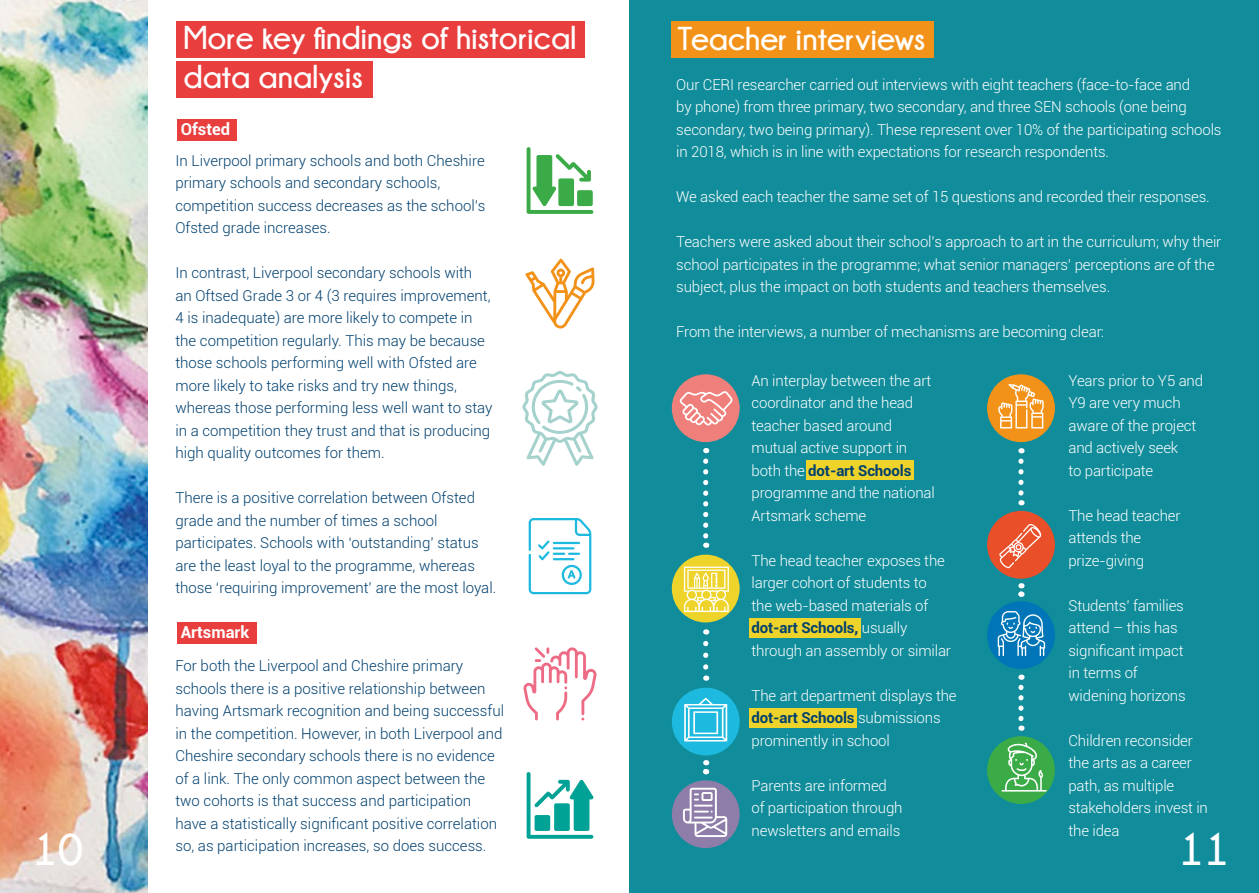
<style>
.page{position:relative;width:1259px;height:893px;background:#fff}
.page>*{position:absolute;margin:0;border:0;box-sizing:border-box;transform-origin:0 0}
.t1{font:700 45px "Champagne&Limousines";color:#fff}
.t2{font:700 33px "Champagne&Limousines";color:#fff}
.t3{font:700 16.5px "Roboto";color:#fff}
.t4{font:300 15px/22.5px "Roboto";letter-spacing:-.01em;color:#fff}
.t5{font:300 15px/22.5px "Roboto";color:#00406f}
.s1{font-weight:700;color:#00406f}
</style>
<div class="page">
<div style="left:177px;top:622px;width:79px;height:22px;background:#e83e3d"></div>
<div style="left:629px;top:0;width:630px;height:893px;background:#108c9a"></div>
<div style="left:749px;top:708px;width:107px;height:20px;background:#eed32a"></div>
<div style="left:749px;top:618px;width:111px;height:19px;background:#eed32a"></div>
<div style="left:806px;top:461px;width:107px;height:19px;background:#eed32a"></div>
<div style="left:177px;top:119px;width:59px;height:21px;background:#e83e3d"></div>
<img style="left:0;top:0;width:147px;height:893px">
<div style="left:177px;top:62px;width:196px;height:36px;background:#e83e3d"></div>
<div style="left:177px;top:22px;width:408px;height:36px;background:#e83e3d"></div>
<div style="left:671px;top:22px;width:262px;height:36px;background:#f39219"></div>
<svg style="left:523px;top:647px;width:74px;height:73px"></svg>
<div style="left:987px;top:736px;width:68px;height:68px;background:#3bab48;border-radius:50%"></div>
<svg style="left:1001px;top:742px;width:45px;height:50px"></svg>
<div style="left:672px;top:374px;width:67px;height:68px;background:#ef7f7a;border-radius:50%"></div>
<svg style="left:680px;top:391px;width:52px;height:34px"></svg>
<div style="left:672px;top:688px;width:67px;height:67px;background:#1db9de;border-radius:50%"></div>
<svg style="left:684px;top:698px;width:43px;height:43px"></svg>
<div style="left:672px;top:780px;width:67px;height:68px;background:#8d7da8;border-radius:50%"></div>
<svg style="left:683px;top:788px;width:44px;height:49px"></svg>
<div style="left:987px;top:511px;width:68px;height:68px;background:#e94f28;border-radius:50%"></div>
<svg style="left:999px;top:524px;width:42px;height:44px"></svg>
<div style="left:987px;top:374px;width:68px;height:68px;background:#f39219;border-radius:50%"></div>
<svg style="left:998px;top:384px;width:46px;height:44px"></svg>
<div style="left:672px;top:555px;width:67px;height:67px;background:#eed32a;border-radius:50%"></div>
<svg style="left:684px;top:567px;width:45px;height:45px"></svg>
<div style="left:987px;top:601px;width:68px;height:68px;background:#0076b8;border-radius:50%"></div>
<svg style="left:997px;top:611px;width:48px;height:45px"></svg>
<svg style="left:528px;top:518px;width:63px;height:76px"></svg>
<svg style="left:522px;top:371px;width:76px;height:95px"></svg>
<svg style="left:526px;top:772px;width:67px;height:67px"></svg>
<svg style="left:525px;top:258px;width:69px;height:70px"></svg>
<svg style="left:526px;top:147px;width:67px;height:67px"></svg>
<svg style="left:703px;top:461px;width:5px;height:87px"></svg>
<svg style="left:703px;top:643px;width:5px;height:38px"></svg>
<svg style="left:703px;top:760px;width:5px;height:14px"></svg>
<svg style="left:1018px;top:461px;width:5px;height:44px"></svg>
<svg style="left:1018px;top:583px;width:5px;height:14px"></svg>
<svg style="left:1018px;top:687px;width:5px;height:44px"></svg>
<p class="t1" style="left:33px;top:825px;width:52px">10</p>
<p class="t2" style="left:183px;top:19px;width:395px">More key findings of historical</p>
<p class="t2" style="left:183px;top:59px;width:181px">data analysis</p>
<p class="t3" style="left:181px;top:118px;width:51px">Ofsted</p>
<p class="t5" style="left:175px;top:149px;width:311px">In Liverpool primary schools and both Cheshire primary schools and secondary schools, competition success decreases as the school’s Ofsted grade increases.</p>
<p class="t5" style="left:175px;top:261px;width:319px">In contrast, Liverpool secondary schools with<br>an Oftsed Grade 3 or 4 (3 requires improvement, 4 is inadequate) are more likely to compete in the competition regularly. This may be because those schools performing well with Ofsted are more likely to take risks and try new things, whereas those performing less well want to stay in a competition they trust and that is producing high quality outcomes for them.</p>
<p class="t5" style="left:175px;top:486px;width:322px">There is a positive correlation between Ofsted grade and the number of times a school participates. Schools with ‘outstanding’ status are the least loyal to the programme, whereas those ‘requiring improvement’ are the most loyal.</p>
<p class="t3" style="left:181px;top:621px;width:70px">Artsmark</p>
<p class="t5" style="left:175px;top:654px;width:330px">For both the Liverpool and Cheshire primary schools there is a positive relationship between having Artsmark recognition and being successful in the competition. However, in both Liverpool and Cheshire secondary schools there is no evidence of a link. The only common aspect between the two cohorts is that success and participation have a statistically significant positive correlation so, as participation increases, so does success.</p>
<p class="t2" style="left:677px;top:20px;width:250px">Teacher interviews</p>
<p class="t4" style="left:676px;top:73px;width:547px">Our CERI researcher carried out interviews with eight teachers (face-to-face and<br>by phone) from three primary, two secondary, and three SEN schools (one being secondary, two being primary). These represent over 10% of the participating schools in 2018, which is in line with expectations for research respondents.</p>
<p class="t4" style="left:676px;top:185px;width:535px">We asked each teacher the same set of 15 questions and recorded their responses.</p>
<p class="t4" style="left:676px;top:230px;width:546px">Teachers were asked about their school’s approach to art in the curriculum; why their school participates in the programme; what senior managers’ perceptions are of the subject, plus the impact on both students and teachers themselves.</p>
<p class="t4" style="left:676px;top:320px;width:429px">From the interviews, a number of mechanisms are becoming clear:</p>
<p class="t4" style="left:751px;top:368px;width:181px">An interplay between the art coordinator and the head teacher based around</p>
<p class="t4" style="left:751px;top:436px;width:157px">mutual active support in</p>
<p class="t4" style="left:751px;top:458px;width:185px">both the <span class="s1">dot-art Schools </span>programme and the national<br>Artsmark scheme</p>
<p class="t4" style="left:751px;top:548px;width:195px">The head teacher exposes the larger cohort of students to</p>
<p class="t4" style="left:751px;top:593px;width:178px">the web-based materials of</p>
<p class="t4" style="left:751px;top:616px;width:201px"><span class="s1">dot-art Schools,</span> usually through an assembly or similar</p>
<p class="t4" style="left:751px;top:683px;width:207px">The art department displays the</p>
<p class="t4" style="left:751px;top:706px;width:191px"><span class="s1">dot-art Schools</span> submissions prominently in school</p>
<p class="t4" style="left:751px;top:773px;width:152px">Parents are informed of participation through newsletters and emails</p>
<p class="t4" style="left:1068px;top:368px;width:136px">Years prior to Y5 and<br>Y9 are very much aware of the project and actively seek</p>
<p class="t4" style="left:1068px;top:458px;width:86px">to participate</p>
<p class="t4" style="left:1068px;top:503px;width:114px">The head teacher attends the</p>
<p class="t4" style="left:1068px;top:548px;width:77px">prize-giving</p>
<p class="t4" style="left:1068px;top:593px;width:117px">Students’ families</p>
<p class="t4" style="left:1068px;top:616px;width:117px">attend – this has significant impact</p>
<p class="t4" style="left:1068px;top:661px;width:71px">in terms of</p>
<p class="t4" style="left:1068px;top:683px;width:119px">widening horizons</p>
<p class="t4" style="left:1068px;top:728px;width:141px">Children reconsider the arts as a career path, as multiple stakeholders invest in the idea</p>
<p class="t1" style="left:1179px;top:825px;width:52px">11</p>
</div>
